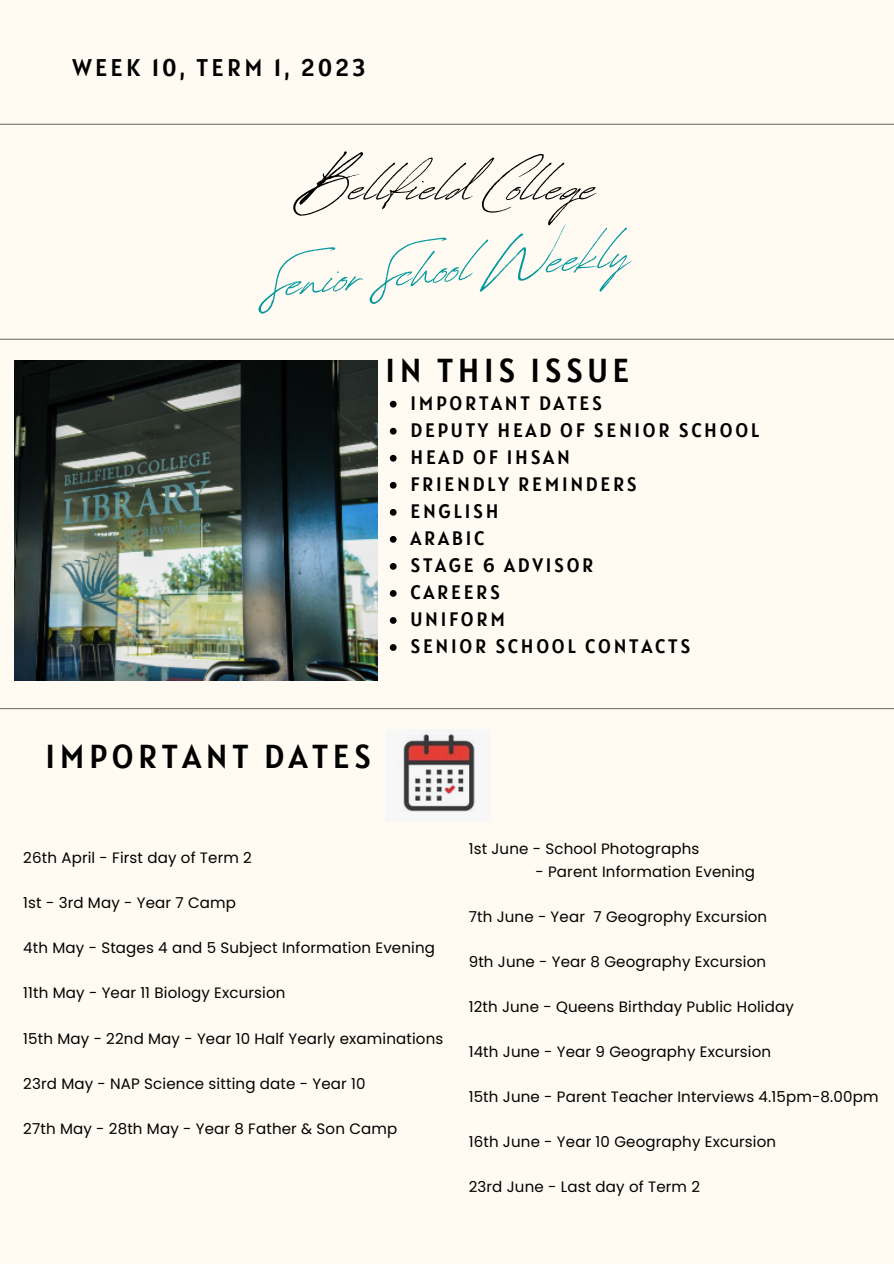
<style>
.page{position:relative;width:894px;height:1264px;background:#fff}
.page>*{position:absolute;margin:0;border:0;box-sizing:border-box;transform-origin:0 0}
.t1{font:75.6px "Revive 80 Signature";color:#03989e}
.t2{font:73.2px "Revive 80 Signature";color:#000}
.t3{font:33px "Alatsi";letter-spacing:.14em;color:#000}
.t4{font:24px "Alatsi";letter-spacing:.14em;color:#000}
.t5{font:19.5px/27px "Alatsi";letter-spacing:.14em;color:#000}
.t6{font:15px "Poppins";letter-spacing:.01em;color:#000}
</style>
<div class="page">
<div style="left:0;top:0;width:893px;height:1263px;background:#fffbf2"></div>
<hr style="left:0;top:339px;width:893px;height:1px;background:#7b746d">
<hr style="left:0;top:708px;width:893px;height:1px;background:#7b746d">
<hr style="left:0;top:124px;width:893px;height:1px;background:#7b746d">
<img style="left:15px;top:360px;width:362px;height:320px">
<img style="left:398px;top:730px;width:77px;height:82px">
<svg style="left:390px;top:401px;width:6px;height:6px"></svg>
<svg style="left:390px;top:428px;width:6px;height:6px"></svg>
<svg style="left:390px;top:455px;width:6px;height:6px"></svg>
<svg style="left:390px;top:482px;width:6px;height:6px"></svg>
<svg style="left:390px;top:509px;width:6px;height:6px"></svg>
<svg style="left:390px;top:536px;width:6px;height:6px"></svg>
<svg style="left:390px;top:563px;width:6px;height:6px"></svg>
<svg style="left:390px;top:590px;width:6px;height:7px"></svg>
<svg style="left:390px;top:617px;width:6px;height:7px"></svg>
<svg style="left:390px;top:644px;width:6px;height:7px"></svg>
<h3 class="t4" style="left:72px;top:52px;width:294px">WEEK 10, TERM 1, 2023</h3>
<h2 class="t2" style="left:299px;top:131px;width:298px">Bel fieldCol ege</h2>
<h1 class="t1" style="left:259px;top:227px;width:369px;rotate:-5deg">Senior School Weekly</h1>
<h3 class="t3" style="left:385px;top:349px;width:245px">IN THIS ISSUE</h3>
<h3 class="t3" style="left:45px;top:734px;width:327px">IMPORTANT DATES</h3>
<h3 class="t5" style="left:410px;top:389px;width:350px">IMPORTANT DATES<br>DEPUTY HEAD OF SENIOR SCHOOL<br>HEAD OF IHSAN<br>FRIENDLY REMINDERS<br>ENGLISH<br>ARABIC<br>STAGE 6 ADVISOR<br>CAREERS<br>UNIFORM<br>SENIOR SCHOOL CONTACTS</h3>
<p class="t6" style="left:23px;top:847px;width:230px">26th April - First day of Term 2</p>
<p class="t6" style="left:23px;top:892px;width:214px">1st - 3rd May - Year 7 Camp</p>
<p class="t6" style="left:23px;top:937px;width:413px">4th May - Stages 4 and 5 Subject Information Evening</p>
<p class="t6" style="left:23px;top:982px;width:264px">11th May - Year 11 Biology Excursion</p>
<p class="t6" style="left:23px;top:1027px;width:421px">15th May - 22nd May - Year 10 Half Yearly examinations</p>
<p class="t6" style="left:23px;top:1072px;width:343px">23rd May - NAP Science sitting date - Year 10</p>
<p class="t6" style="left:23px;top:1117px;width:375px">27th May - 28th May - Year 8 Father &amp; Son Camp</p>
<p class="t6" style="left:468px;top:838px;width:232px">1st June - School Photographs</p>
<p class="t6" style="left:535px;top:860px;width:221px">- Parent Information Evening</p>
<p class="t6" style="left:468px;top:905px;width:300px">7th June - Year 7 Geogrophy Excursion</p>
<p class="t6" style="left:468px;top:951px;width:299px">9th June - Year 8 Geography Excursion</p>
<p class="t6" style="left:468px;top:996px;width:326px">12th June - Queens Birthday Public Holiday</p>
<p class="t6" style="left:468px;top:1041px;width:304px">14th June - Year 9 Geography Excursion</p>
<p class="t6" style="left:468px;top:1086px;width:411px">15th June - Parent Teacher Interviews 4.15pm-8.00pm</p>
<p class="t6" style="left:468px;top:1131px;width:309px">16th June - Year 10 Geography Excursion</p>
<p class="t6" style="left:468px;top:1176px;width:233px">23rd June - Last day of Term 2</p>
</div>
